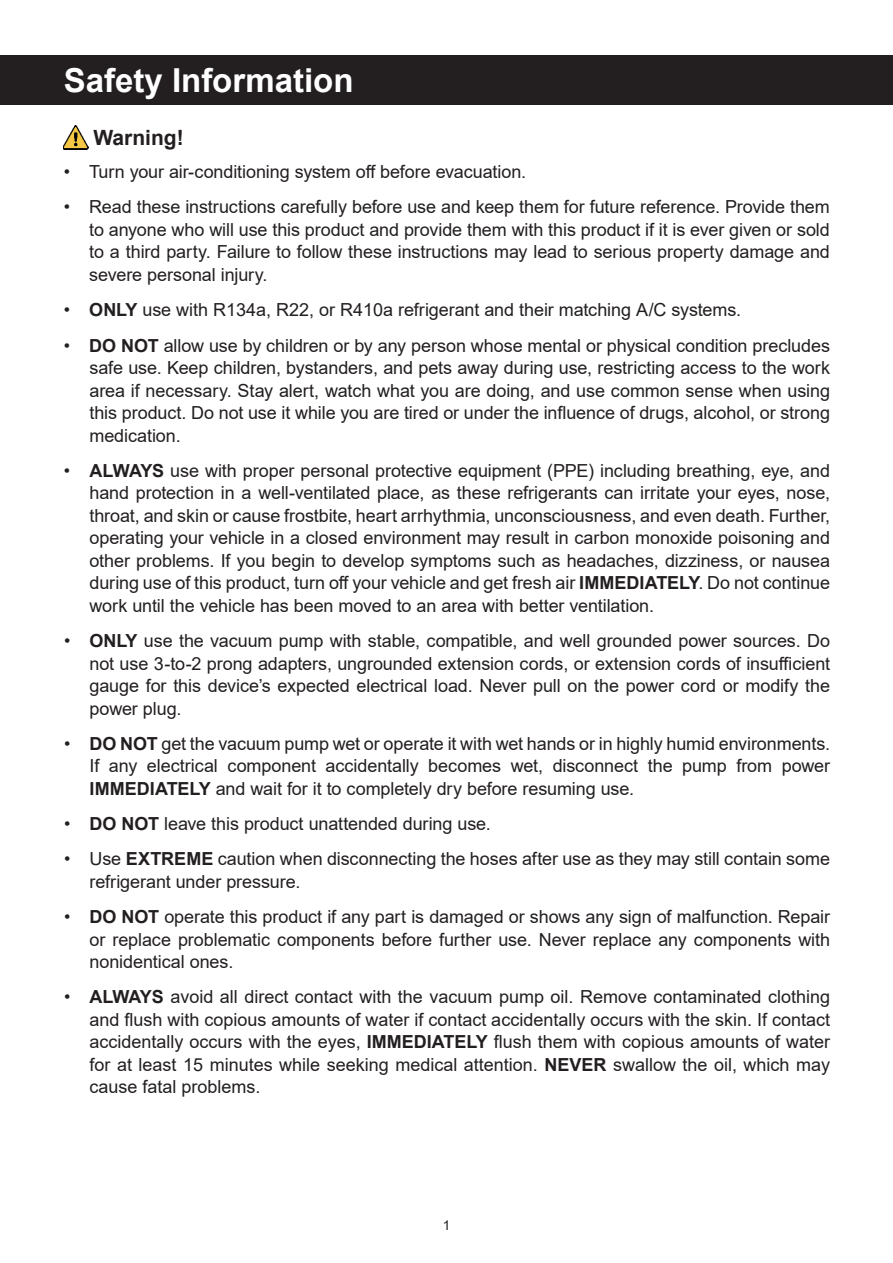
<style>
.page{position:relative;width:893px;height:1263px;background:#fff}
.page>*{position:absolute;margin:0;border:0;box-sizing:border-box;transform-origin:0 0}
.t1{font:700 33px "Arial";color:#fff}
.t2{font:700 21px "Arial";color:#231f20}
.t3{font:18px/22.5px "Arial";letter-spacing:-.005em;color:#231f20;text-align:justify}
.t4{font:13.5px "Arial";color:#231f20}
.s1{font-weight:700}
</style>
<div class="page">
<div style="left:0;top:55px;width:893px;height:50px;background:#231f20"></div>
<img style="left:64px;top:126px;width:24px;height:23px">
<h1 class="t1" style="left:64px;top:57px;width:291px">Safety Information</h1>
<p class="t2" style="left:94px;top:123px;width:92px">Warning!</p>
<p class="t3" style="left:64px;top:161px;width:464px">• Turn your air-conditioning system off before evacuation.</p>
<p class="t3" style="left:89px;top:196px;width:742px;text-indent:-26px">• Read these instructions carefully before use and keep them for future reference. Provide them to anyone who will use this product and provide them with this product if it is ever given or sold to a third party. Failure to follow these instructions may lead to serious property damage and severe personal injury.</p>
<p class="t3" style="left:64px;top:299px;width:679px">• <span class="s1">ONLY</span> use with R134a, R22, or R410a refrigerant and their matching A/C systems.</p>
<p class="t3" style="left:89px;top:334px;width:742px;text-indent:-26px">• <span class="s1">DO NOT</span> allow use by children or by any person whose mental or physical condition precludes safe use. Keep children, bystanders, and pets away during use, restricting access to the work area if necessary. Stay alert, watch what you are doing, and use common sense when using this product. Do not use it while you are tired or under the influence of drugs, alcohol, or strong medication.</p>
<p class="t3" style="left:89px;top:459px;width:742px;text-indent:-26px">• <span class="s1">ALWAYS</span> use with proper personal protective equipment (PPE) including breathing, eye, and hand protection in a well-ventilated place, as these refrigerants can irritate your eyes, nose, throat, and skin or cause frostbite, heart arrhythmia, unconsciousness, and even death. Further, operating your vehicle in a closed environment may result in carbon monoxide poisoning and other problems. If you begin to develop symptoms such as headaches, dizziness, or nausea during use of this product, turn off your vehicle and get fresh air <span class="s1">IMMEDIATELY</span>. Do not continue work until the vehicle has been moved to an area with better ventilation.</p>
<p class="t3" style="left:90px;top:629px;width:742px;text-indent:-26px">• <span class="s1">ONLY</span> use the vacuum pump with stable, compatible, and well grounded power sources. Do not use 3-to-2 prong adapters, ungrounded extension cords, or extension cords of insufficient gauge for this device’s expected electrical load. Never pull on the power cord or modify the power plug.</p>
<p class="t3" style="left:90px;top:732px;width:742px;text-indent:-26px">• <span class="s1">DO NOT</span> get the vacuum pump wet or operate it with wet hands or in highly humid environments.<br>If any electrical component accidentally becomes wet, disconnect the pump from power <span class="s1">IMMEDIATELY</span> and wait for it to completely dry before resuming use.</p>
<p class="t3" style="left:64px;top:812px;width:428px">• <span class="s1">DO NOT</span> leave this product unattended during use.</p>
<p class="t3" style="left:90px;top:848px;width:742px;text-indent:-26px">• Use <span class="s1">EXTREME</span> caution when disconnecting the hoses after use as they may still contain some refrigerant under pressure.</p>
<p class="t3" style="left:90px;top:905px;width:742px;text-indent:-25px">• <span class="s1">DO NOT</span> operate this product if any part is damaged or shows any sign of malfunction. Repair or replace problematic components before further use. Never replace any components with nonidentical ones.</p>
<p class="t3" style="left:90px;top:986px;width:742px;text-indent:-26px">• <span class="s1">ALWAYS</span> avoid all direct contact with the vacuum pump oil. Remove contaminated clothing and flush with copious amounts of water if contact accidentally occurs with the skin. If contact accidentally occurs with the eyes, <span class="s1">IMMEDIATELY</span> flush them with copious amounts of water for at least 15 minutes while seeking medical attention. <span class="s1">NEVER</span> swallow the oil, which may cause fatal problems.</p>
<p class="t4" style="left:443px;top:1216px;width:9px">1</p>
</div>
